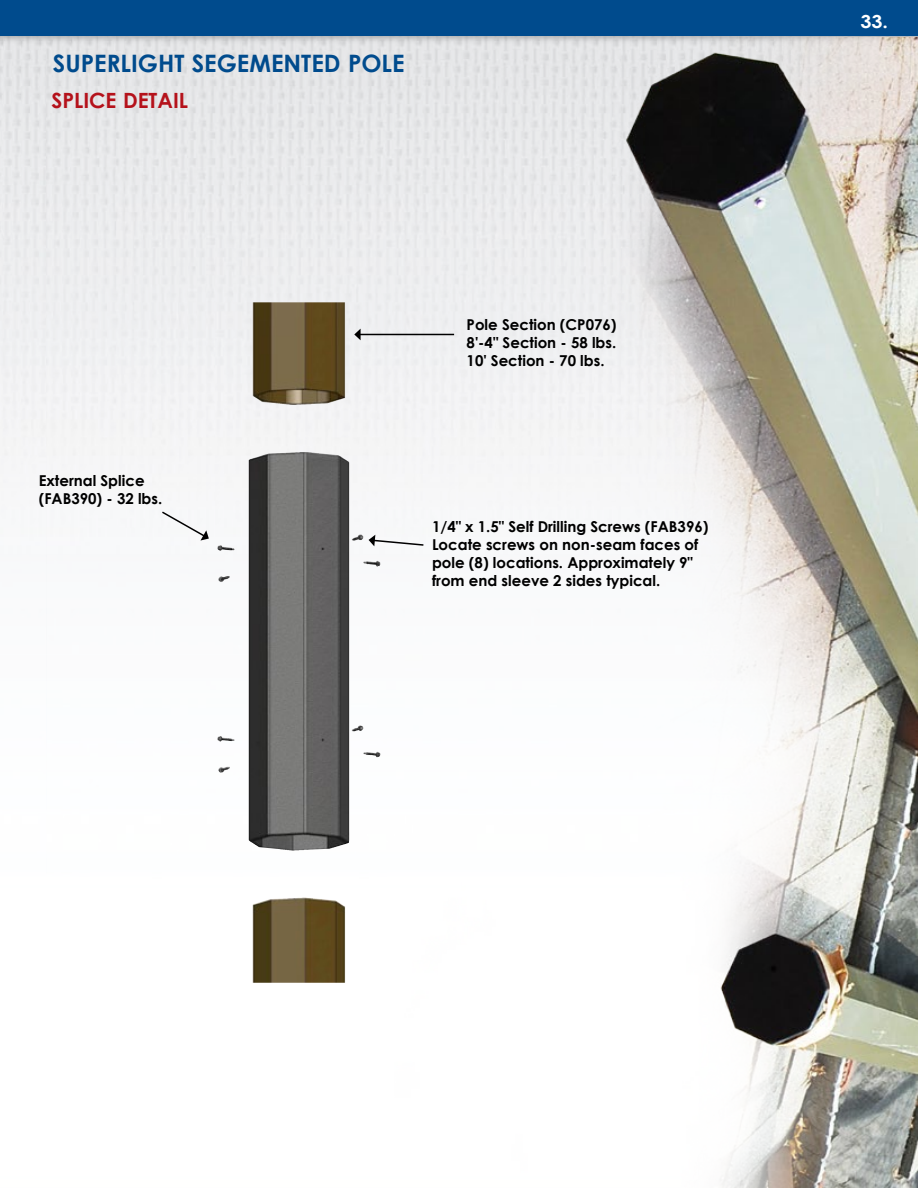
<style>
.page{position:relative;width:918px;height:1188px;background:#fff}
.page>*{position:absolute;margin:0;border:0;box-sizing:border-box;transform-origin:0 0}
.t1{font:700 24px "Century Gothic";color:#004b8d}
.t2{font:700 21px "Century Gothic";color:#b5121b}
.t3{font:700 18px "Century Gothic";color:#fff;scale:1.1 1}
.t4{font:700 15px/18px "Century Gothic";color:#000}
</style>
<div class="page">
<div style="left:0;top:0;width:918px;height:44px;background:#000;opacity:.41"></div>
<div style="left:0;top:0;width:918px;height:36px;background:#004b8d"></div>
<img style="left:15px;top:37px;width:903px;height:1151px">
<img style="left:248px;top:302px;width:102px;height:549px">
<hr style="left:360px;top:334px;width:94px;height:1px;background:#000">
<svg style="left:354px;top:329px;width:7px;height:11px"></svg>
<svg style="left:369px;top:535px;width:56px;height:12px"></svg>
<svg style="left:160px;top:510px;width:49px;height:31px"></svg>
<h1 class="t1" style="left:53px;top:47px;width:353px">SUPERLIGHT SEGEMENTED POLE</h1>
<h2 class="t2" style="left:51px;top:87px;width:138px">SPLICE DETAIL</h2>
<p class="t4" style="left:39px;top:471px;width:125px">External Splice (FAB390) - 32 lbs.</p>
<p class="t4" style="left:467px;top:315px;width:151px;text-align:justify">Pole Section (CP076)<br>8'-4" Section - 58 lbs.<br>10' Section - 70 lbs.</p>
<p class="t4" style="left:432px;top:517px;width:278px">1/4" x 1.5" Self Drilling Screws (FAB396)<br>Locate screws on non-seam faces of pole (8) locations. Approximately 9" from end sleeve 2 sides typical.</p>
<p class="t3" style="left:860px;top:10px;width:27px">33.</p>
</div>
